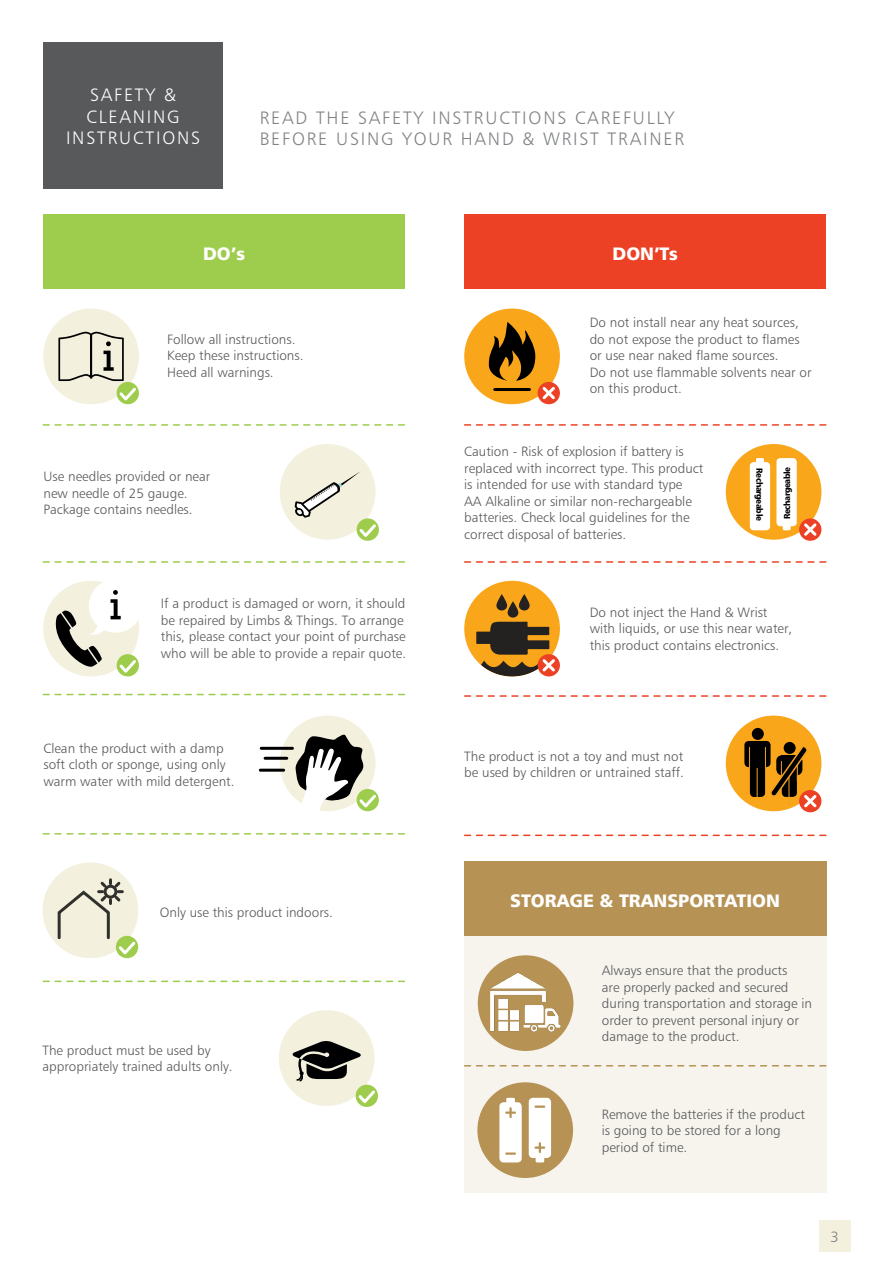
<style>
.page{position:relative;width:893px;height:1263px;background:#fff}
.page>*{position:absolute;margin:0;border:0;box-sizing:border-box;transform-origin:0 0}
.t1{font:18px/21px "Humanist 777 BT Light B";letter-spacing:.1em;color:#808285}
.t2{font:18px "Humanist 777 BT Black B";color:#fff}
.t3{font:18px/21px "Humanist 777 BT Light B";letter-spacing:.1em;color:#fff;text-align:center}
.t4{font:15px "Humanist 777 BT Light B";color:#808285}
.t5{font:13.5px/16.5px "Humanist 777 BT Light B";color:#58595b}
.t6{font:8.7px "Humanist 777 BT Black B";letter-spacing:-.05em;color:#000;scale:.94 1}
</style>
<div class="page">
<div style="left:819px;top:1220px;width:31px;height:32px;background:#f3f0dd"></div>
<svg style="left:43px;top:424px;width:361px;height:2px"></svg>
<svg style="left:465px;top:424px;width:361px;height:2px"></svg>
<svg style="left:43px;top:561px;width:361px;height:2px"></svg>
<svg style="left:465px;top:561px;width:361px;height:2px"></svg>
<svg style="left:43px;top:694px;width:361px;height:1px"></svg>
<svg style="left:43px;top:833px;width:361px;height:1px"></svg>
<svg style="left:43px;top:980px;width:361px;height:2px"></svg>
<svg style="left:465px;top:695px;width:361px;height:2px"></svg>
<svg style="left:465px;top:834px;width:361px;height:2px"></svg>
<div style="left:43px;top:43px;width:180px;height:146px;background:#58595b"></div>
<div style="left:43px;top:214px;width:362px;height:75px;background:#9ecc4c"></div>
<div style="left:464px;top:862px;width:362px;height:74px;background:#b69254"></div>
<div style="left:464px;top:936px;width:362px;height:256px;background:#f7f4ee"></div>
<div style="left:464px;top:214px;width:362px;height:75px;background:#ec4124"></div>
<div style="left:43px;top:309px;width:96px;height:95px;background:#f3f0dd;border-radius:50%"></div>
<svg style="left:58px;top:331px;width:81px;height:72px"></svg>
<div style="left:464px;top:309px;width:96px;height:95px;background:#faa61a;border-radius:50%"></div>
<div style="left:464px;top:581px;width:96px;height:95px;background:#faa61a;border-radius:50%"></div>
<svg style="left:538px;top:382px;width:22px;height:22px"></svg>
<svg style="left:538px;top:654px;width:22px;height:22px"></svg>
<svg style="left:476px;top:594px;width:82px;height:82px"></svg>
<div style="left:43px;top:581px;width:96px;height:95px;background:#f3f0dd;border-radius:50%"></div>
<svg style="left:52px;top:581px;width:87px;height:95px"></svg>
<div style="left:280px;top:715px;width:95px;height:96px;background:#f3f0dd;border-radius:50%"></div>
<svg style="left:296px;top:734px;width:83px;height:78px"></svg>
<hr style="left:261px;top:747px;width:31px;height:3px;background:#000">
<hr style="left:265px;top:757px;width:22px;height:3px;background:#000">
<hr style="left:260px;top:769px;width:24px;height:3px;background:#000">
<svg style="left:489px;top:322px;width:69px;height:80px"></svg>
<hr style="left:495px;top:388px;width:34px;height:3px;background:#000">
<div style="left:478px;top:955px;width:95px;height:96px;background:#b69254;border-radius:50%"></div>
<img style="left:490px;top:968px;width:71px;height:70px">
<div style="left:280px;top:444px;width:95px;height:96px;background:#f3f0dd;border-radius:50%"></div>
<svg style="left:294px;top:471px;width:85px;height:69px"></svg>
<div style="left:726px;top:444px;width:95px;height:96px;background:#faa61a;border-radius:50%"></div>
<svg style="left:750px;top:458px;width:20px;height:72px"></svg>
<div style="left:799px;top:518px;width:22px;height:23px;background:#ec4124;border-radius:50%"></div>
<svg style="left:776px;top:458px;width:43px;height:80px"></svg>
<svg style="left:529px;top:1098px;width:22px;height:64px"></svg>
<svg style="left:499px;top:1098px;width:23px;height:64px"></svg>
<div style="left:726px;top:715px;width:95px;height:96px;background:#faa61a;border-radius:50%"></div>
<div style="left:799px;top:790px;width:22px;height:22px;background:#ec4124;border-radius:50%"></div>
<svg style="left:744px;top:728px;width:75px;height:82px"></svg>
<div style="left:279px;top:1010px;width:96px;height:96px;background:#f3f0dd;border-radius:50%"></div>
<div style="left:356px;top:1085px;width:22px;height:22px;background:#9ecc4c;border-radius:50%"></div>
<svg style="left:356px;top:1088px;width:22px;height:18px"></svg>
<div style="left:43px;top:862px;width:95px;height:96px;background:#f3f0dd;border-radius:50%"></div>
<svg style="left:57px;top:879px;width:81px;height:78px"></svg>
<svg style="left:292px;top:1041px;width:69px;height:40px"></svg>
<h1 class="t3" style="left:66px;top:84px;width:136px">SAFETY &amp;<br>CLEANING<br>INSTRUCTIONS</h1>
<h1 class="t1" style="left:260px;top:107px;width:426px">READ THE SAFETY INSTRUCTIONS CAREFULLY<br>BEFORE USING YOUR HAND &amp; WRIST TRAINER</h1>
<h1 class="t2" style="left:203px;top:242px;width:44px">DO’s</h1>
<h1 class="t2" style="left:613px;top:242px;width:67px">DON’Ts</h1>
<p class="t5" style="left:167px;top:330px;width:138px">Follow all instructions.<br>Keep these instructions.<br>Heed all warnings.</p>
<p class="t5" style="left:43px;top:468px;width:168px">Use needles provided or near new needle of 25 gauge.<br>Package contains needles.</p>
<p class="t5" style="left:161px;top:595px;width:247px">If a product is damaged or worn, it should be repaired by Limbs &amp; Things. To arrange this, please contact your point of purchase who will be able to provide a repair quote.</p>
<p class="t5" style="left:43px;top:739px;width:193px">Clean the product with a damp soft cloth or sponge, using only warm water with mild detergent.</p>
<p class="t5" style="left:590px;top:314px;width:223px">Do not install near any heat sources, do not expose the product to flames or use near naked flame sources.<br>Do not use flammable solvents near or on this product.</p>
<p class="t5" style="left:464px;top:443px;width:241px">Caution - Risk of explosion if battery is replaced with incorrect type. This product is intended for use with standard type<br>AA Alkaline or similar non-rechargeable batteries. Check local guidelines for the correct disposal of batteries.</p>
<p class="t6" style="left:765px;top:468px;width:57px;rotate:90deg">Rechargeable</p>
<p class="t6" style="left:781px;top:519px;width:57px;rotate:-90deg">Rechargeable</p>
<p class="t5" style="left:590px;top:603px;width:204px">Do not inject the Hand &amp; Wrist with liquids, or use this near water, this product contains electronics.</p>
<p class="t5" style="left:464px;top:748px;width:221px">The product is not a toy and must not be used by children or untrained staff.</p>
<p class="t5" style="left:160px;top:904px;width:175px">Only use this product indoors.</p>
<p class="t5" style="left:43px;top:1042px;width:192px">The product must be used by appropriately trained adults only.</p>
<h1 class="t2" style="left:510px;top:889px;width:271px">STORAGE &amp; TRANSPORTATION</h1>
<p class="t5" style="left:602px;top:962px;width:212px">Always ensure that the products<br>are properly packed and secured during transportation and storage in order to prevent personal injury or damage to the product.</p>
<p class="t5" style="left:602px;top:1105px;width:205px">Remove the batteries if the product is going to be stored for a long period of time.</p>
<p class="t4" style="left:830px;top:1227px;width:10px">3</p>
</div>
